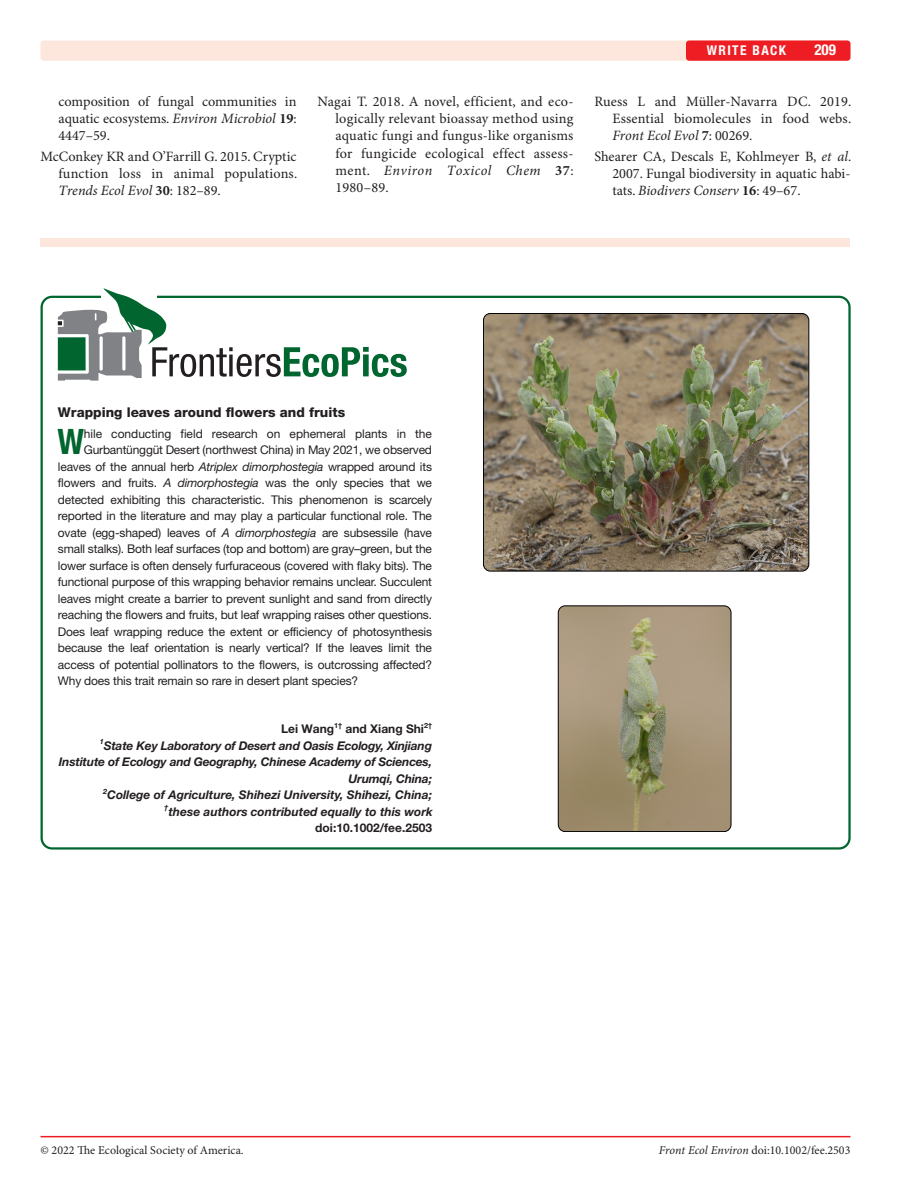
<style>
.page{position:relative;width:918px;height:1188px;background:#fff}
.page>*{position:absolute;margin:0;border:0;box-sizing:border-box;transform-origin:0 0}
.t1{font:700 condensed 35.1px "Helvetica Neue LT Std";color:#00652e}
.t2{font:700 condensed 15px "Helvetica Neue LT Std";color:#fff}
.t3{font:14.25px/17.2px "Minion Pro";letter-spacing:.005em;color:#231f20;text-align:justify}
.t4{font:800 13.5px "Helvetica Neue LT Std";color:#231f20}
.t5{font:700 condensed 13.5px "Helvetica Neue LT Std";letter-spacing:.1em;color:#fff}
.t6{font:12px "Helvetica Neue LT Std";letter-spacing:-.015em;color:#231f20}
.t7{font:italic 700 12px/16.5px "Helvetica Neue LT Std";letter-spacing:-.015em;color:#231f20;text-align:right}
.t8{font:12px "Minion Pro";color:#231f20}
.t9{font:700 12px "Helvetica Neue LT Std";color:#231f20}
.t10{font:700 7.2px "Helvetica Neue LT Std";color:#231f20}
.t11{font:italic 700 7.2px "Helvetica Neue LT Std";color:#231f20}
.s1{font-style:italic}
.s2{font-weight:700}
</style>
<div class="page">
<div style="left:40px;top:40px;width:811px;height:21px;background:#fde7dc;border-radius:3px"></div>
<div style="left:686px;top:40px;width:164px;height:21px;background:#ee1d23;border-radius:3px"></div>
<hr style="left:40px;top:1136px;width:810px;height:1px;background:#ee1d23">
<svg style="left:58px;top:288px;width:349px;height:93px"></svg>
<img style="left:483px;top:313px;width:326px;height:258px">
<div style="left:483px;top:313px;width:326px;height:258px;border:1px solid #000;border-radius:7px"></div>
<img style="left:558px;top:606px;width:173px;height:226px">
<div style="left:558px;top:605px;width:173px;height:227px;border:1px solid #000;border-radius:7px"></div>
<div style="left:40px;top:238px;width:810px;height:10px;background:#fde7dc"></div>
<p class="t3" style="left:58px;top:93px;width:240px">composition of fungal communities in aquatic ecosystems. <span class="s1">Environ Microbiol</span> <span class="s2">19</span>:<br>4447–59.</p>
<p class="t3" style="left:58px;top:148px;width:240px;text-indent:-18px">McConkey KR and O’Farrill G. 2015. Cryptic function loss in animal populations.<br><span class="s1">Trends Ecol Evol</span> <span class="s2">30</span>: 182–89.</p>
<p class="t3" style="left:335px;top:93px;width:240px;text-indent:-18px">Nagai T. 2018. A novel, efficient, and eco&shy;logically relevant bioassay method using aquatic fungi and fungus-like organisms for fungicide ecological effect assess&shy;ment. <span class="s1">Environ Toxicol Chem</span> <span class="s2">37</span>:<br>1980–89.</p>
<p class="t5" style="left:707px;top:42px;width:81px">WRITE BACK</p>
<p class="t2" style="left:814px;top:41px;width:23px">209</p>
<p class="t3" style="left:612px;top:93px;width:240px;text-indent:-18px">Ruess L and Müller-Navarra DC. 2019.<br>Essential biomolecules in food webs.<br><span class="s1">Front Ecol Evol</span> <span class="s2">7</span>: 00269.</p>
<p class="t3" style="left:612px;top:148px;width:240px;text-indent:-18px">Shearer CA, Descals E, Kohlmeyer B, <span class="s1">et al</span>.<br>2007. Fungal biodiversity in aquatic habi&shy;tats. <span class="s1">Biodivers Conserv</span> <span class="s2">16</span>: 49–67.</p>
<p class="t4" style="left:58px;top:404px;width:289px">Wrapping leaves around flowers and fruits</p>
<h1 class="t1" style="left:58px;top:420px;width:28px">W</h1>
<p class="t6" style="left:84px;top:426px;width:350px">hile conducting field research on ephemeral plants in the</p>
<p class="t6" style="left:84px;top:443px;width:350px">Gurbantünggüt Desert (northwest China) in May 2021, we observed</p>
<p class="t6" style="left:58px;top:459px;width:376px">leaves of the annual herb <span class="s1">Atriplex dimorphostegia</span> wrapped around its</p>
<p class="t6" style="left:58px;top:476px;width:376px">flowers and fruits. <span class="s1">A dimorphostegia</span> was the only species that we</p>
<p class="t6" style="left:58px;top:492px;width:376px">detected exhibiting this characteristic. This phenomenon is scarcely</p>
<p class="t6" style="left:58px;top:509px;width:376px">reported in the literature and may play a particular functional role. The</p>
<p class="t6" style="left:58px;top:525px;width:376px">ovate (egg-shaped) leaves of <span class="s1">A dimorphostegia</span> are subsessile (have</p>
<p class="t6" style="left:58px;top:542px;width:376px">small stalks). Both leaf surfaces (top and bottom) are gray–green, but the</p>
<p class="t6" style="left:58px;top:558px;width:376px">lower surface is often densely furfuraceous (covered with flaky bits). The</p>
<p class="t6" style="left:58px;top:575px;width:376px">functional purpose of this wrapping behavior remains unclear. Succulent</p>
<p class="t6" style="left:58px;top:591px;width:376px">leaves might create a barrier to prevent sunlight and sand from directly</p>
<p class="t6" style="left:58px;top:608px;width:376px">reaching the flowers and fruits, but leaf wrapping raises other questions.</p>
<p class="t6" style="left:58px;top:624px;width:376px">Does leaf wrapping reduce the extent or efficiency of photosynthesis</p>
<p class="t6" style="left:58px;top:641px;width:376px">because the leaf orientation is nearly vertical? If the leaves limit the</p>
<p class="t6" style="left:58px;top:657px;width:376px">access of potential pollinators to the flowers, is outcrossing affected?</p>
<p class="t6" style="left:58px;top:674px;width:302px">Why does this trait remain so rare in desert plant species?</p>
<p class="t9" style="left:281px;top:722px;width:55px">Lei Wang</p>
<p class="t10" style="left:334px;top:721px;width:10px">1†</p>
<p class="t9" style="left:346px;top:722px;width:80px">and Xiang Shi</p>
<p class="t10" style="left:424px;top:721px;width:10px">2†</p>
<p class="t7" style="left:59px;top:737px;width:375px"><sup>1</sup>State Key Laboratory of Desert and Oasis Ecology, Xinjiang<br>Institute of Ecology and Geography, Chinese Academy of Sciences,<br>Urumqi, China;</p>
<p class="t11" style="left:103px;top:787px;width:6px">2</p>
<p class="t7" style="left:107px;top:786px;width:326px">College of Agriculture, Shihezi University, Shihezi, China;</p>
<p class="t9" style="left:315px;top:821px;width:118px">doi:10.1002/fee.2503</p>
<p class="t11" style="left:164px;top:803px;width:6px">†</p>
<p class="t7" style="left:169px;top:803px;width:266px">these authors contributed equally to this work</p>
<p class="t8" style="left:40px;top:1143px;width:205px">© 2022 The Ecological Society of America.</p>
<p class="t8" style="left:659px;top:1143px;width:193px"><span class="s1">Front Ecol Environ</span> doi:10.1002/fee.2503</p>
</div>
